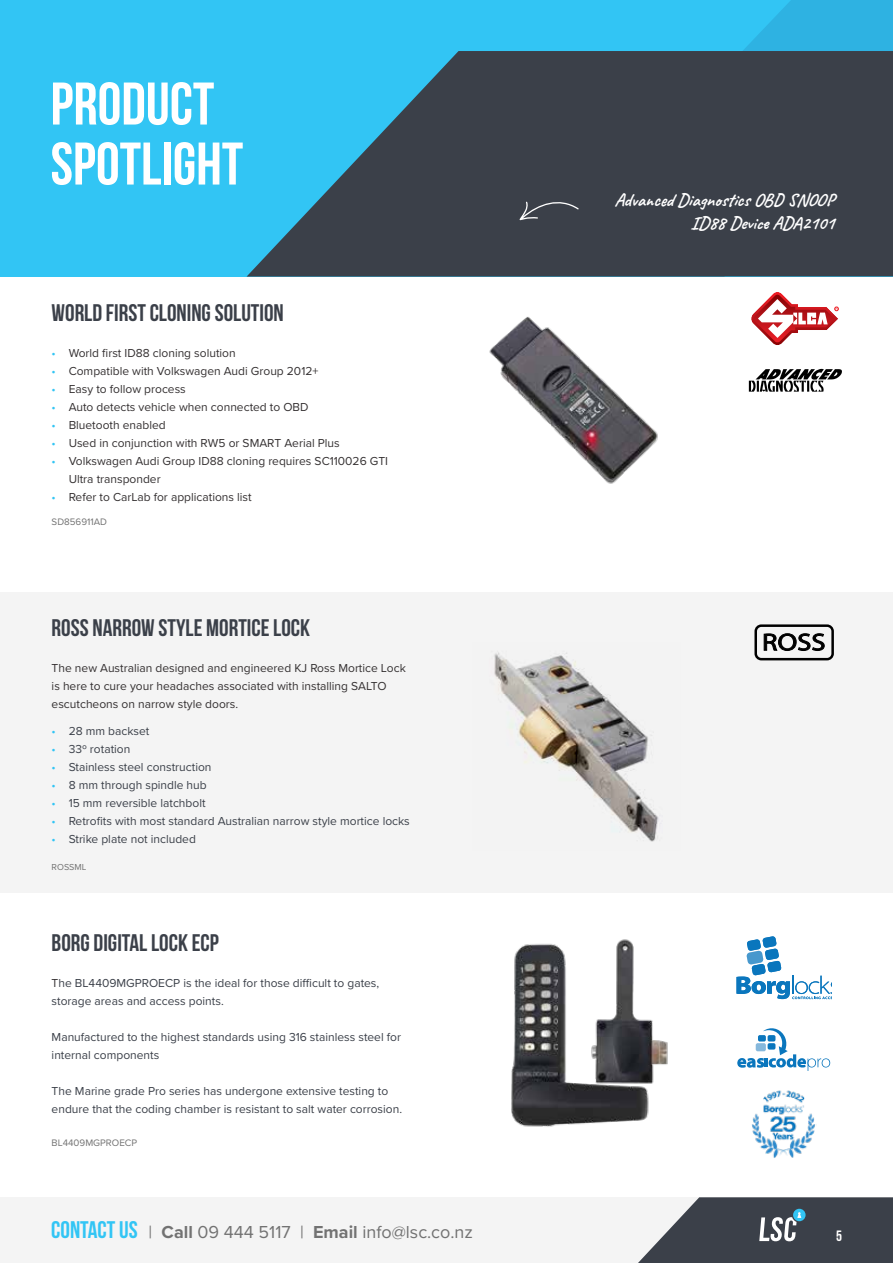
<style>
.page{position:relative;width:893px;height:1263px;background:#fff}
.page>*{position:absolute;margin:0;border:0;box-sizing:border-box;transform-origin:0 0}
.t1{font:700 60px/60px "Bebas Neue";color:#fff}
.t2{font:700 24px "Bebas Neue";color:#3b4049}
.t3{font:700 24px "Bebas Neue";color:#32c5f4}
.t4{font:700 18px/22.5px "Caveat";color:#fff;text-align:right}
.t5{font:18px "Proxima Nova";color:#727272}
.t6{font:700 15px "Bebas Neue";color:#fff}
.t7{font:12px/18px "Proxima Nova";color:#3b4049}
.t8{font:12px/18px "Proxima Nova";color:#353132}
.t9{font:9.75px "Proxima Nova";color:#727272}
.t10{font:9px "Proxima Nova";color:#727272}
.s1{color:#32c5f4}
.s2{color:#353132}
.s3{font-weight:700}
</style>
<div class="page">
<div style="left:0;top:1197px;width:830px;height:66px;background:#f4f4f4"></div>
<svg style="left:638px;top:1197px;width:255px;height:66px"></svg>
<div style="left:0;top:0;width:893px;height:277px;background:#32c5f4"></div>
<div style="left:0;top:592px;width:893px;height:301px;background:#f4f4f4"></div>
<svg style="left:743px;top:0;width:150px;height:51px;fill:#2eb2e2"></svg>
<svg style="left:247px;top:51px;width:646px;height:226px;fill:#3b4049"></svg>
<img style="left:511px;top:943px;width:138px;height:184px">
<img style="left:590px;top:939px;width:78px;height:150px">
<img style="left:494px;top:652px;width:165px;height:190px">
<img style="left:489px;top:316px;width:169px;height:168px">
<svg style="left:520px;top:196px;width:59px;height:24px"></svg>
<svg style="left:749px;top:369px;width:93px;height:23px"></svg>
<img style="left:751px;top:1090px;width:66px;height:68px">
<svg style="left:737px;top:1028px;width:93px;height:43px"></svg>
<div style="left:754px;top:624px;width:80px;height:36px;border:2px solid #000;border-radius:6px"></div>
<svg style="left:763px;top:633px;width:62px;height:18px"></svg>
<svg style="left:751px;top:292px;width:88px;height:53px"></svg>
<svg style="left:736px;top:936px;width:96px;height:63px"></svg>
<h1 class="t1" style="left:51px;top:73px;width:194px">PRODUCT<br>SPOTLIGHT</h1>
<h2 class="t2" style="left:52px;top:300px;width:234px">WORLD FIRST CLONING SOLUTION</h2>
<p class="t8" style="left:52px;top:343px;width:186px"><span class="s1">•</span> World first ID88 cloning solution</p>
<p class="t8" style="left:52px;top:361px;width:268px"><span class="s1">•</span> Compatible with Volkswagen Audi Group 2012+</p>
<p class="t8" style="left:52px;top:379px;width:136px"><span class="s1">•</span> Easy to follow process</p>
<p class="t8" style="left:52px;top:397px;width:258px"><span class="s1">•</span> Auto detects vehicle when connected to OBD</p>
<p class="t8" style="left:52px;top:415px;width:116px"><span class="s1">•</span> Bluetooth enabled</p>
<p class="t8" style="left:52px;top:433px;width:290px"><span class="s1">•</span> Used in conjunction with RW5 or SMART Aerial Plus</p>
<p class="t8" style="left:69px;top:451px;width:321px;text-indent:-17px"><span class="s1">•</span> Volkswagen Audi Group ID88 cloning requires SC110026 GTI<br>Ultra transponder</p>
<p class="t8" style="left:52px;top:487px;width:202px"><span class="s1">•</span> Refer to CarLab for applications list</p>
<p class="t9" style="left:52px;top:515px;width:57px">SD856911AD</p>
<h2 class="t2" style="left:52px;top:615px;width:260px">ROSS NARROW STYLE MORTICE LOCK</h2>
<p class="t8" style="left:52px;top:659px;width:356px">The new Australian designed and engineered KJ Ross Mortice Lock is here to cure your headaches associated with installing SALTO escutcheons on narrow style doors.</p>
<p class="t7" style="left:52px;top:722px;width:99px"><span class="s1">•</span> 28 mm backset</p>
<p class="t7" style="left:52px;top:740px;width:80px"><span class="s1">•</span> 33º rotation</p>
<p class="t7" style="left:52px;top:758px;width:161px"><span class="s1">•</span> Stainless steel construction</p>
<p class="t7" style="left:52px;top:776px;width:157px"><span class="s1">•</span> 8 mm through spindle hub</p>
<p class="t7" style="left:52px;top:794px;width:155px"><span class="s1">•</span> 15 mm reversible latchbolt</p>
<p class="t7" style="left:52px;top:812px;width:360px"><span class="s1">•</span> Retrofits with most standard Australian narrow style mortice locks</p>
<p class="t7" style="left:52px;top:830px;width:146px"><span class="s1">•</span> Strike plate not included</p>
<p class="t10" style="left:52px;top:860px;width:36px">ROSSML</p>
<h2 class="t2" style="left:52px;top:930px;width:169px">BORG DIGITAL LOCK ECP</h2>
<p class="t7" style="left:52px;top:974px;width:329px"><span class="s2">T</span>he BL4409MGPROECP is the ideal for those difficult to gates, storage areas and access points.</p>
<p class="t7" style="left:52px;top:1028px;width:351px">Manufactured to the highest standards using 316 stainless steel for internal components</p>
<p class="t7" style="left:52px;top:1082px;width:352px">The Marine grade Pro series has undergone extensive testing to endure that the coding chamber is resistant to salt water corrosion.</p>
<p class="t9" style="left:52px;top:1136px;width:87px">BL4409MGPROECP</p>
<h3 class="t4" style="left:614px;top:189px;width:221px">Advanced Diagnostics OBD SNOOP<br>ID88 Device ADA2101</h3>
<h2 class="t3" style="left:51px;top:1217px;width:88px">CONTACT US</h2>
<p class="t6" style="left:836px;top:1228px;width:7px">5</p>
<h3 class="t5" style="left:149px;top:1219px;width:326px">| <span class="s3">Call</span> 09 444 5117 | <span class="s3">Email</span> info@lsc.co.nz</h3>
</div>
